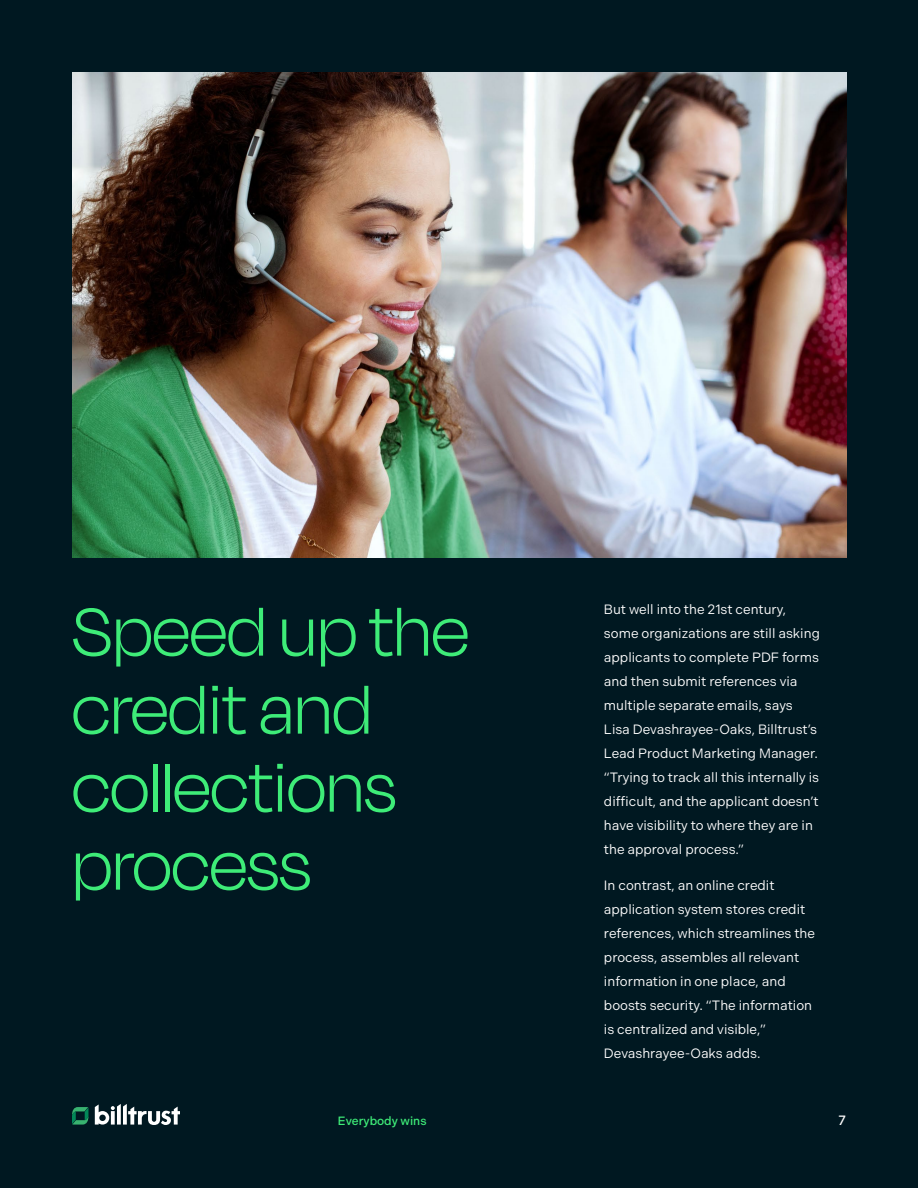
<style>
.page{position:relative;width:918px;height:1188px;background:#001821}
.page>*{position:absolute;margin:0;border:0;box-sizing:border-box;transform-origin:0 0}
.H2_Huge{font:300 78px/78px "Degular Display";color:#3eec78}
.Body_Copy_White{font:13.5px/24px "Indivisible";color:#fff}
.t1{font:500 13.5px "Indivisible";color:#fff}
.t2{font:500 12px "Indivisible";color:#3eec78}
</style>
<div class="page">
<svg style="left:72px;top:1107px;width:16px;height:18px"></svg>
<svg style="left:95px;top:1104px;width:85px;height:21px"></svg>
<img style="left:72px;top:72px;width:774px;height:486px">
<p class="H2_Huge" style="left:72px;top:591px;width:398px">Speed up the credit and collections process</p>
<p class="Body_Copy_White" style="left:604px;top:597px;width:217px">But well into the 21st century, some organizations are still asking applicants to complete PDF forms and then submit references via multiple separate emails, says Lisa Devashrayee-Oaks, Billtrust’s Lead Product Marketing Manager. “Trying to track all this internally is difficult, and the applicant doesn’t have visibility to where they are in the approval process.”</p>
<p class="Body_Copy_White" style="left:604px;top:873px;width:213px">In contrast, an online credit application system stores credit references, which streamlines the process, assembles all relevant information in one place, and boosts security. “The information is centralized and visible,”<br>Devashrayee-Oaks adds.</p>
<p class="t2" style="left:338px;top:1114px;width:90px">Everybody wins</p>
<p class="t1" style="left:839px;top:1113px;width:9px">7</p>
</div>
